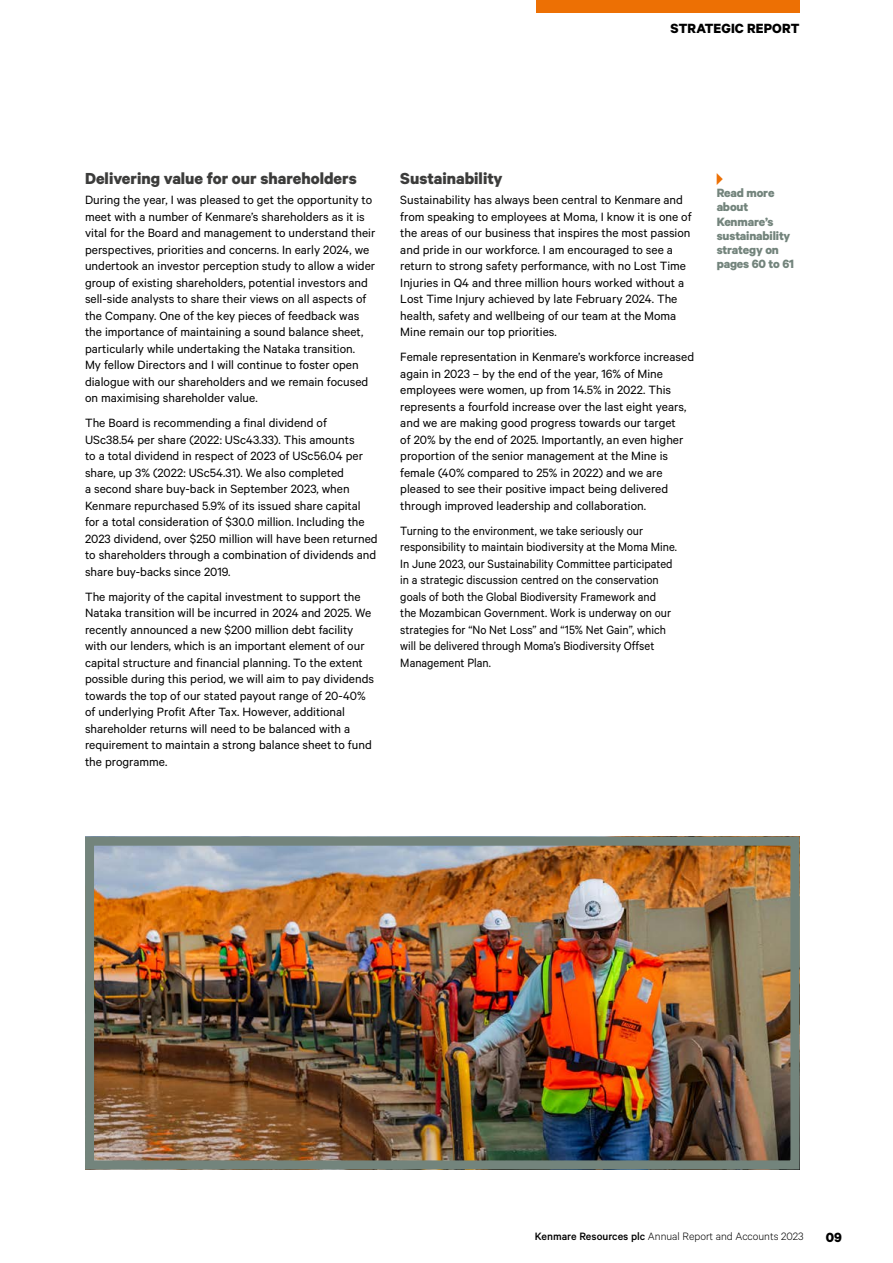
<style>
.page{position:relative;width:893px;height:1263px;background:#fff}
.page>*{position:absolute;margin:0;border:0;box-sizing:border-box;transform-origin:0 0}
.t1{font:700 18px "Calibre";color:#3c3c3b}
.t2{font:700 15px "Calibre";letter-spacing:.005em;color:#000}
.t3{font:13.5px/16.5px "Calibre";color:#000}
.t4{font:13.5px/16.5px "Calibre";color:#000;scale:.94 1}
.t5{font:700 13.5px/14.2px "Calibre";letter-spacing:-.01em;color:#73847c}
.t6{font:300 12px "Calibre";color:#000}
.s1{font-weight:500}
</style>
<div class="page">
<img style="left:95px;top:847px;width:694px;height:312px">
<div style="left:85px;top:837px;width:714px;height:332px;border:9px solid #73847c"></div>
<div style="left:536px;top:0;width:263px;height:13px;background:#ed7004"></div>
<p class="t2" style="left:671px;top:19px;width:130px">STRATEGIC REPORT</p>
<h1 class="t1" style="left:85px;top:167px;width:273px">Delivering value for our shareholders</h1>
<p class="t3" style="left:85px;top:191px;width:292px">During the year, I was pleased to get the opportunity to meet with a number of Kenmare’s shareholders as it is vital for the Board and management to understand their perspectives, priorities and concerns. In early 2024, we undertook an investor perception study to allow a wider group of existing shareholders, potential investors and sell-side analysts to share their views on all aspects of the Company. One of the key pieces of feedback was the importance of maintaining a sound balance sheet, particularly while undertaking the Nataka transition.<br>My fellow Directors and I will continue to foster open dialogue with our shareholders and we remain focused on maximising shareholder value.</p>
<p class="t3" style="left:85px;top:414px;width:294px">The Board is recommending a final dividend of USc38.54 per share (2022: USc43.33). This amounts<br>to a total dividend in respect of 2023 of USc56.04 per share, up 3% (2022: USc54.31). We also completed<br>a second share buy-back in September 2023, when Kenmare repurchased 5.9% of its issued share capital for a total consideration of $30.0 million. Including the 2023 dividend, over $250 million will have been returned to shareholders through a combination of dividends and share buy-backs since 2019.</p>
<p class="t3" style="left:85px;top:588px;width:290px">The majority of the capital investment to support the Nataka transition will be incurred in 2024 and 2025. We recently announced a new $200 million debt facility with our lenders, which is an important element of our capital structure and financial planning. To the extent possible during this period, we will aim to pay dividends towards the top of our stated payout range of 20-40% of underlying Profit After Tax. However, additional shareholder returns will need to be balanced with a requirement to maintain a strong balance sheet to fund the programme.</p>
<h1 class="t1" style="left:400px;top:167px;width:104px">Sustainability</h1>
<p class="t3" style="left:400px;top:191px;width:293px">Sustainability has always been central to Kenmare and from speaking to employees at Moma, I know it is one of the areas of our business that inspires the most passion and pride in our workforce. I am encouraged to see a return to strong safety performance, with no Lost Time Injuries in Q4 and three million hours worked without a Lost Time Injury achieved by late February 2024. The health, safety and wellbeing of our team at the Moma Mine remain our top priorities.</p>
<p class="t3" style="left:400px;top:348px;width:295px">Female representation in Kenmare’s workforce increased again in 2023 – by the end of the year, 16% of Mine employees were women, up from 14.5% in 2022. This represents a fourfold increase over the last eight years, and we are making good progress towards our target<br>of 20% by the end of 2025. Importantly, an even higher proportion of the senior management at the Mine is female (40% compared to 25% in 2022) and we are pleased to see their positive impact being delivered through improved leadership and collaboration.</p>
<p class="t4" style="left:400px;top:522px;width:296px">Turning to the environment, we take seriously our responsibility to maintain biodiversity at the Moma Mine.<br>In June 2023, our Sustainability Committee participated in a strategic discussion centred on the conservation goals of both the Global Biodiversity Framework and<br>the Mozambican Government. Work is underway on our strategies for “No Net Loss” and “15% Net Gain”, which will be delivered through Moma’s Biodiversity Offset Management Plan.</p>
<p class="t5" style="left:717px;top:185px;width:79px">Read more about<br>Kenmare’s sustainability strategy on pages 60 to 61</p>
<p class="t6" style="left:535px;top:1230px;width:270px"><span class="s1">Kenmare Resources plc</span> Annual Report and Accounts 2023</p>
<p class="t2" style="left:826px;top:1228px;width:18px">09</p>
</div>
